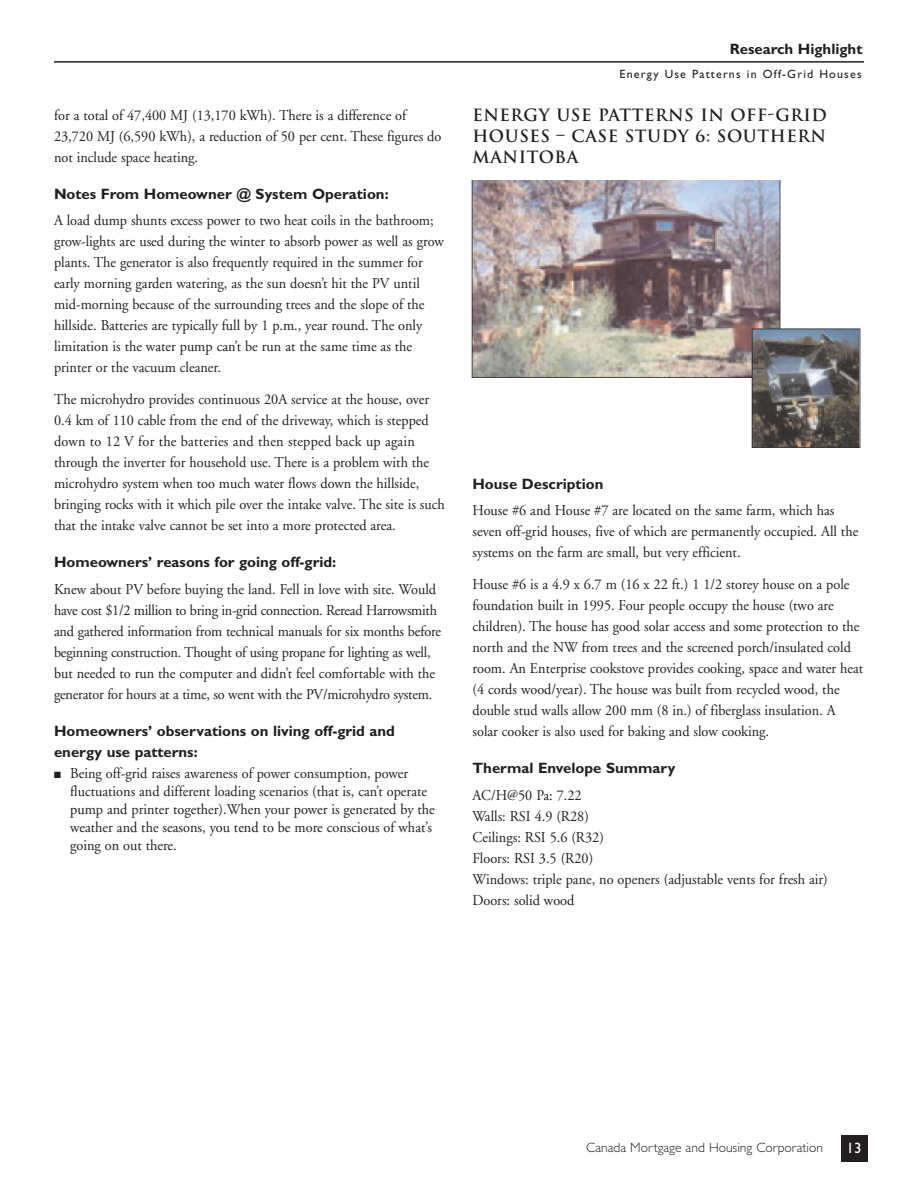
<style>
.page{position:relative;width:918px;height:1188px;background:#fff}
.page>*{position:absolute;margin:0;border:0;box-sizing:border-box;transform-origin:0 0}
.t1{font:700 16.5px/21px "Trajan";letter-spacing:.035em;color:#231f20;text-align:justify}
.t2{font:15px/21px "Adobe Garamond";color:#231f20;scale:.95 1}
.t3{font:700 15px/21px "Gill Sans Std";color:#231f20}
.t4{font:15px "Gill Sans Std";color:#fff}
.t5{font:300 13.5px "Gill Sans Std";color:#231f20}
.t6{font:12px "Gill Sans Std";letter-spacing:.1em;color:#231f20}
</style>
<div class="page">
<div style="left:841px;top:1135px;width:27px;height:27px;background:#231f20"></div>
<hr style="left:54px;top:61px;width:810px;height:2px;background:#231f20">
<img style="left:471px;top:181px;width:390px;height:267px">
<p class="t2" style="left:54px;top:106px;width:409px">for a total of 47,400 MJ (13,170 kWh). There is a difference of<br>23,720 MJ (6,590 kWh), a reduction of 50 per cent. These figures do not include space heating.</p>
<p class="t3" style="left:54px;top:185px;width:336px">Notes From Homeowner @ System Operation:</p>
<p class="t2" style="left:54px;top:211px;width:412px">A load dump shunts excess power to two heat coils in the bathroom; grow-lights are used during the winter to absorb power as well as grow plants. The generator is also frequently required in the summer for early morning garden watering, as the sun doesn’t hit the PV until mid-morning because of the surrounding trees and the slope of the hillside. Batteries are typically full by 1 p.m., year round. The only limitation is the water pump can’t be run at the same time as the printer or the vacuum cleaner.</p>
<p class="t2" style="left:54px;top:390px;width:413px">The microhydro provides continuous 20A service at the house, over 0.4 km of 110 cable from the end of the driveway, which is stepped down to 12 V for the batteries and then stepped back up again through the inverter for household use. There is a problem with the microhydro system when too much water flows down the hillside, bringing rocks with it which pile over the intake valve. The site is such that the intake valve cannot be set into a more protected area.</p>
<p class="t3" style="left:54px;top:553px;width:284px">Homeowners’ reasons for going off-grid:</p>
<p class="t2" style="left:54px;top:580px;width:409px">Knew about PV before buying the land. Fell in love with site. Would have cost $1/2 million to bring in-grid connection. Reread Harrowsmith and gathered information from technical manuals for six months before beginning construction. Thought of using propane for lighting as well, but needed to run the computer and didn’t feel comfortable with the generator for hours at a time, so went with the PV/microhydro system.</p>
<p class="t3" style="left:54px;top:722px;width:343px">Homeowners’ observations on living off-grid and energy use patterns:</p>
<p class="t2" style="left:70px;top:765px;width:385px;line-height:18px;text-indent:-16px">■ Being off-grid raises awareness of power consumption, power fluctuations and different loading scenarios (that is, can’t operate pump and printer together).When your power is generated by the weather and the seasons, you tend to be more conscious of what’s going on out there.</p>
<p class="t3" style="left:730px;top:40px;width:134px">Research Highlight</p>
<p class="t6" style="left:620px;top:70px;width:244px">Energy Use Patterns in Off-Grid Houses</p>
<p class="t1" style="left:472px;top:105px;width:356px">ENERGY USE PATTERNS IN OFF-GRID HOUSES – CASE STUDY 6: SOUTHERN MANITOBA</p>
<p class="t3" style="left:472px;top:475px;width:132px">House Description</p>
<p class="t2" style="left:472px;top:501px;width:408px">House #6 and House #7 are located on the same farm, which has seven off-grid houses, five of which are permanently occupied. All the systems on the farm are small, but very efficient.</p>
<p class="t2" style="left:472px;top:575px;width:413px">House #6 is a 4.9 x 6.7 m (16 x 22 ft.) 1 1/2 storey house on a pole foundation built in 1995. Four people occupy the house (two are children). The house has good solar access and some protection to the north and the NW from trees and the screened porch/insulated cold room. An Enterprise cookstove provides cooking, space and water heat (4 cords wood/year). The house was built from recycled wood, the double stud walls allow 200 mm (8 in.) of fiberglass insulation. A solar cooker is also used for baking and slow cooking.</p>
<p class="t3" style="left:472px;top:759px;width:204px">Thermal Envelope Summary</p>
<p class="t2" style="left:472px;top:786px;width:376px">AC/H@50 Pa: 7.22<br>Walls: RSI 4.9 (R28)<br>Ceilings: RSI 5.6 (R32)<br>Floors: RSI 3.5 (R20)<br>Windows: triple pane, no openers (adjustable vents for fresh air)<br>Doors: solid wood</p>
<p class="t5" style="left:586px;top:1142px;width:238px">Canada Mortgage and Housing Corporation</p>
<p class="t4" style="left:847px;top:1142px;width:16px">13</p>
</div>
